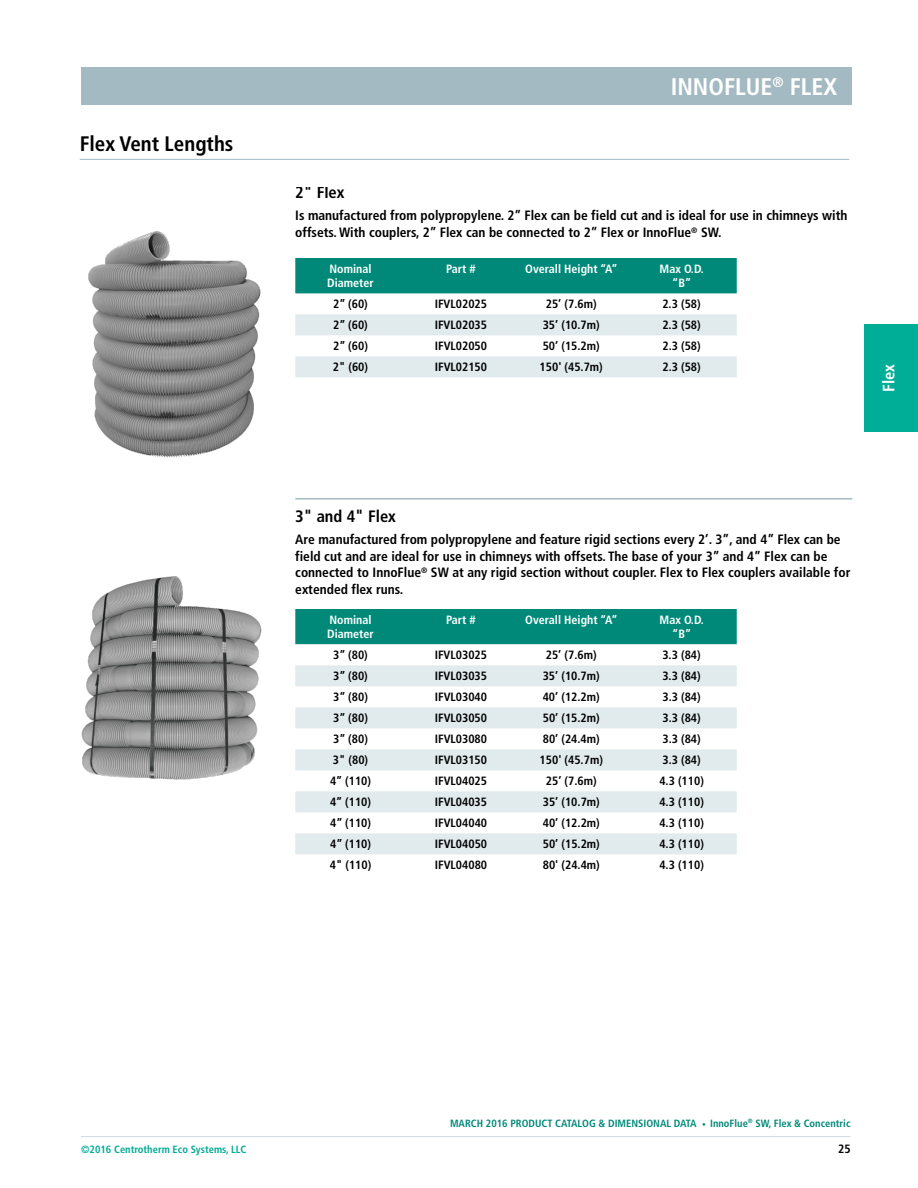
<style>
.page{position:relative;width:918px;height:1188px;background:#fff}
.page>*{position:absolute;margin:0;border:0;box-sizing:border-box;transform-origin:0 0}
.t1{font:700 condensed 24px "Frutiger";color:#fff}
.t2{font:700 condensed 21px "Frutiger";color:#000}
.t3{font:700 condensed 16.5px "Frutiger";color:#000}
.t4{font:700 condensed 16.5px "Frutiger";color:#fff}
.t5{font:700 condensed 13.5px/16.5px "Frutiger";color:#000}
.t6{font:700 condensed 12px "Frutiger";color:#000}
.t7{font:700 condensed 12px/14.4px "Frutiger";color:#fff}
.t8{font:700 condensed 10.5px "Frutiger";color:#008978}
.t9{font:700 condensed 10.5px "Frutiger";color:#00ab95}
.s1{font-size:7.5px}
</style>
<div class="page">
<hr style="left:81px;top:1136px;width:770px;height:1px;background:#ccd9de">
<div style="left:81px;top:68px;width:770px;height:37px;background:#a4bac2"></div>
<div style="left:864px;top:324px;width:54px;height:108px;background:#00ad97"></div>
<img style="left:88px;top:231px;width:173px;height:227px">
<img style="left:81px;top:576px;width:181px;height:204px">
<hr style="left:295px;top:498px;width:557px;height:1px;background:#a4bac2">
<div style="left:295px;top:258px;width:442px;height:35px;background:#008978"></div>
<svg style="left:295px;top:314px;width:442px;height:63px"></svg>
<div style="left:295px;top:609px;width:442px;height:35px;background:#008978"></div>
<svg style="left:295px;top:644px;width:442px;height:211px"></svg>
<svg style="left:295px;top:665px;width:442px;height:189px;fill:#e1eaed"></svg>
<hr style="left:80px;top:159px;width:769px;height:1px;background:#a4bac2">
<h2 class="t2" style="left:80px;top:131px;width:155px">Flex Vent Lengths</h2>
<h1 class="t1" style="left:671px;top:73px;width:168px">INNOFLUE<sup>®</sup> FLEX</h1>
<h3 class="t3" style="left:295px;top:182px;width:51px">2" Flex</h3>
<p class="t5" style="left:295px;top:208px;width:554px">Is manufactured from polypropylene. 2” Flex can be field cut and is ideal for use in chimneys with offsets. With couplers, 2” Flex can be connected to 2” Flex or InnoFlue<sup>®</sup> SW.</p>
<p class="t7" style="left:327px;top:262px;width:48px">Nominal<br>Diameter</p>
<p class="t7" style="left:446px;top:262px;width:31px">Part #</p>
<p class="t7" style="left:525px;top:262px;width:94px">Overall Height “A”</p>
<p class="t7" style="left:660px;top:262px;width:46px;text-align:center">Max O.D. “B”</p>
<p class="t6" style="left:333px;top:297px;width:36px">2” (60)</p>
<p class="t6" style="left:435px;top:297px;width:54px">IFVL02025</p>
<p class="t6" style="left:546px;top:297px;width:52px">25’ (7.6m)</p>
<p class="t6" style="left:662px;top:297px;width:40px">2.3 (58)</p>
<p class="t6" style="left:333px;top:318px;width:36px">2” (60)</p>
<p class="t6" style="left:435px;top:318px;width:54px">IFVL02035</p>
<p class="t6" style="left:543px;top:318px;width:58px">35’ (10.7m)</p>
<p class="t6" style="left:662px;top:318px;width:40px">2.3 (58)</p>
<p class="t6" style="left:333px;top:339px;width:36px">2” (60)</p>
<p class="t6" style="left:435px;top:339px;width:54px">IFVL02050</p>
<p class="t6" style="left:543px;top:339px;width:58px">50’ (15.2m)</p>
<p class="t6" style="left:662px;top:339px;width:40px">2.3 (58)</p>
<p class="t6" style="left:333px;top:360px;width:37px">2" (60)</p>
<p class="t6" style="left:435px;top:360px;width:54px">IFVL02150</p>
<p class="t6" style="left:540px;top:360px;width:65px">150' (45.7m)</p>
<p class="t6" style="left:662px;top:360px;width:40px">2.3 (58)</p>
<h3 class="t4" style="left:879px;top:392px;width:29px;rotate:-90deg">Flex</h3>
<h3 class="t3" style="left:295px;top:506px;width:102px">3" and 4" Flex</h3>
<p class="t5" style="left:295px;top:532px;width:557px">Are manufactured from polypropylene and feature rigid sections every 2’. 3”, and 4” Flex can be field cut and are ideal for use in chimneys with offsets. The base of your 3” and 4” Flex can be connected to InnoFlue<sup>®</sup> SW at any rigid section without coupler. Flex to Flex couplers available for extended flex runs.</p>
<p class="t7" style="left:327px;top:613px;width:48px">Nominal<br>Diameter</p>
<p class="t7" style="left:446px;top:613px;width:31px">Part #</p>
<p class="t7" style="left:525px;top:613px;width:94px">Overall Height “A”</p>
<p class="t7" style="left:660px;top:613px;width:46px;text-align:center">Max O.D. “B”</p>
<p class="t6" style="left:333px;top:648px;width:36px">3” (80)</p>
<p class="t6" style="left:435px;top:648px;width:54px">IFVL03025</p>
<p class="t6" style="left:546px;top:648px;width:52px">25’ (7.6m)</p>
<p class="t6" style="left:662px;top:648px;width:40px">3.3 (84)</p>
<p class="t6" style="left:333px;top:669px;width:36px">3” (80)</p>
<p class="t6" style="left:435px;top:669px;width:54px">IFVL03035</p>
<p class="t6" style="left:543px;top:669px;width:58px">35’ (10.7m)</p>
<p class="t6" style="left:662px;top:669px;width:40px">3.3 (84)</p>
<p class="t6" style="left:333px;top:690px;width:36px">3” (80)</p>
<p class="t6" style="left:435px;top:690px;width:54px">IFVL03040</p>
<p class="t6" style="left:543px;top:690px;width:58px">40’ (12.2m)</p>
<p class="t6" style="left:662px;top:690px;width:40px">3.3 (84)</p>
<p class="t6" style="left:333px;top:711px;width:36px">3” (80)</p>
<p class="t6" style="left:435px;top:711px;width:54px">IFVL03050</p>
<p class="t6" style="left:543px;top:711px;width:58px">50’ (15.2m)</p>
<p class="t6" style="left:662px;top:711px;width:40px">3.3 (84)</p>
<p class="t6" style="left:333px;top:732px;width:36px">3” (80)</p>
<p class="t6" style="left:435px;top:732px;width:54px">IFVL03080</p>
<p class="t6" style="left:543px;top:732px;width:58px">80’ (24.4m)</p>
<p class="t6" style="left:662px;top:732px;width:40px">3.3 (84)</p>
<p class="t6" style="left:333px;top:753px;width:37px">3" (80)</p>
<p class="t6" style="left:435px;top:753px;width:54px">IFVL03150</p>
<p class="t6" style="left:540px;top:753px;width:65px">150' (45.7m)</p>
<p class="t6" style="left:662px;top:753px;width:40px">3.3 (84)</p>
<p class="t6" style="left:330px;top:774px;width:42px">4” (110)</p>
<p class="t6" style="left:435px;top:774px;width:54px">IFVL04025</p>
<p class="t6" style="left:546px;top:774px;width:52px">25’ (7.6m)</p>
<p class="t6" style="left:659px;top:774px;width:46px">4.3 (110)</p>
<p class="t6" style="left:330px;top:795px;width:42px">4” (110)</p>
<p class="t6" style="left:435px;top:795px;width:54px">IFVL04035</p>
<p class="t6" style="left:543px;top:795px;width:58px">35’ (10.7m)</p>
<p class="t6" style="left:659px;top:795px;width:46px">4.3 (110)</p>
<p class="t6" style="left:330px;top:816px;width:42px">4” (110)</p>
<p class="t6" style="left:435px;top:816px;width:54px">IFVL04040</p>
<p class="t6" style="left:543px;top:816px;width:58px">40’ (12.2m)</p>
<p class="t6" style="left:659px;top:816px;width:46px">4.3 (110)</p>
<p class="t6" style="left:330px;top:837px;width:42px">4” (110)</p>
<p class="t6" style="left:435px;top:837px;width:54px">IFVL04050</p>
<p class="t6" style="left:543px;top:837px;width:58px">50’ (15.2m)</p>
<p class="t6" style="left:659px;top:837px;width:46px">4.3 (110)</p>
<p class="t6" style="left:330px;top:858px;width:43px">4" (110)</p>
<p class="t6" style="left:435px;top:858px;width:54px">IFVL04080</p>
<p class="t6" style="left:543px;top:858px;width:58px">80' (24.4m)</p>
<p class="t6" style="left:659px;top:858px;width:46px">4.3 (110)</p>
<p class="t9" style="left:81px;top:1144px;width:167px">©2016 Centrotherm Eco Systems, LLC</p>
<p class="t8" style="left:450px;top:1117px;width:402px">MARCH 2016 PRODUCT CATALOG &amp; DIMENSIONAL DATA <span class="s1">•</span> InnoFlue<sup>®</sup> SW, Flex &amp; Concentric</p>
<p class="t6" style="left:838px;top:1142px;width:14px">25</p>
</div>
